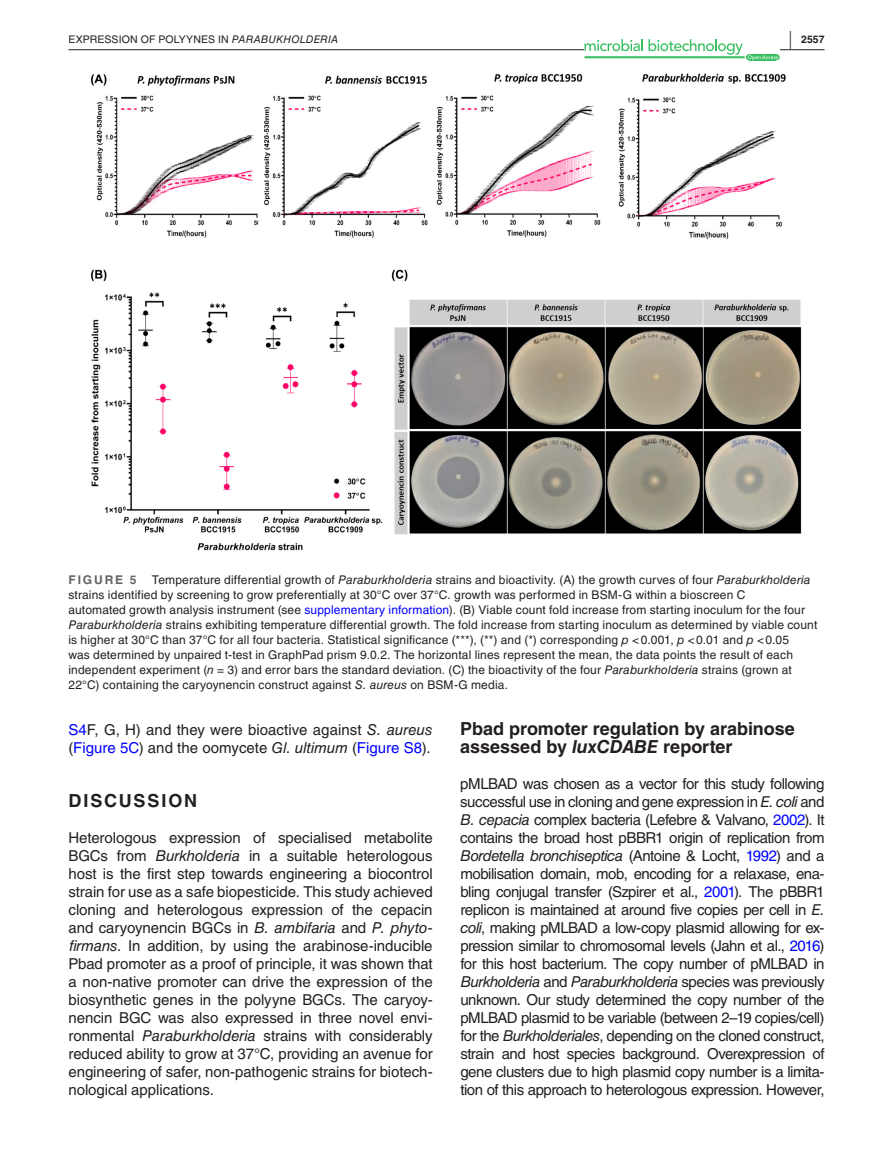
<style>
.page{position:relative;width:893px;height:1174px;background:#fff}
.page>*{position:absolute;margin:0;border:0;box-sizing:border-box;transform-origin:0 0}
.t1{font:700 18px/18px "Helvetica LT Std";color:#231f20}
.t2{font:700 18px "Helvetica LT Std";letter-spacing:.105em;color:#231f20}
.t3{font:15px/18px "Helvetica LT Std";letter-spacing:-.005em;color:#231f20;text-align:justify}
.t4{font:12px/15px "Helvetica LT Std";letter-spacing:.01em;color:#231f20}
.t5{font:700 12px "Helvetica LT Std";letter-spacing:.155em;color:#636366}
.t6{font:10.5px "Helvetica LT Std";letter-spacing:.015em;color:#231f20}
.t7{font:700 10.5px "Helvetica LT Std";color:#231f20}
.s1{font-style:italic}
.s2{font-size:18px}
.s3{color:#00f}
</style>
<div class="page">
<hr style="left:68px;top:49px;width:756px;height:1px;background:#231f20">
<svg style="left:584px;top:39px;width:194px;height:21px"></svg>
<img style="left:90px;top:73px;width:712px;height:478px">
<p class="t6" style="left:68px;top:33px;width:271px">EXPRESSION OF POLYYNES IN <span class="s1">PARABUKHOLDERIA</span></p>
<p class="t7" style="left:789px;top:33px;width:36px"><span class="s2">|</span> 2557</p>
<p class="t5" style="left:68px;top:572px;width:70px">FIGURE 5</p>
<p class="t4" style="left:68px;top:572px;width:750px;text-indent:84px">Temperature differential growth of <span class="s1">Paraburkholderia</span> strains and bioactivity. (A) the growth curves of four <span class="s1">Paraburkholderia </span>strains identified by screening to grow preferentially at 30°C over 37°C. growth was performed in BSM-G within a bioscreen C<br>automated growth analysis instrument (see <span class="s3">supplementary information</span>). (B) Viable count fold increase from starting inoculum for the four <span class="s1">Paraburkholderia</span> strains exhibiting temperature differential growth. The fold increase from starting inoculum as determined by viable count is higher at 30°C than 37°C for all four bacteria. Statistical significance (***), (**) and (*) corresponding <span class="s1">p</span> &lt;0.001, <span class="s1">p</span> &lt;0.01 and <span class="s1">p</span> &lt;0.05<br>was determined by unpaired t-test in GraphPad prism 9.0.2. The horizontal lines represent the mean, the data points the result of each independent experiment (<span class="s1">n</span> = 3) and error bars the standard deviation. (C) the bioactivity of the four <span class="s1">Paraburkholderia</span> strains (grown at 22°C) containing the caryoynencin construct against <span class="s1">S. aureus</span> on BSM-G media.</p>
<p class="t3" style="left:68px;top:721px;width:366px"><span class="s3">S4</span>F, G, H) and they were bioactive against <span class="s1">S. aureus </span>(<span class="s3">Figure 5C</span>) and the oomycete <span class="s1">Gl. ultimum</span> (<span class="s3">Figure S8</span>).</p>
<p class="t2" style="left:68px;top:790px;width:130px">DISCUSSION</p>
<p class="t3" style="left:68px;top:829px;width:366px">Heterologous expression of specialised metabolite BGCs from <span class="s1">Burkholderia</span> in a suitable heterologous host is the first step towards engineering a biocontrol strain for use as a safe biopesticide. This study achieved cloning and heterologous expression of the cepacin and caryoynencin BGCs in <span class="s1">B. ambifaria</span> and <span class="s1">P. phyto&shy;firmans</span>. In addition, by using the arabinose-inducible Pbad promoter as a proof of principle, it was shown that a non-native promoter can drive the expression of the biosynthetic genes in the polyyne BGCs. The caryoy&shy;nencin BGC was also expressed in three novel envi&shy;ronmental <span class="s1">Paraburkholderia</span> strains with considerably reduced ability to grow at 37°C, providing an avenue for engineering of safer, non-pathogenic strains for biotech&shy;nological applications.</p>
<p class="t1" style="left:460px;top:719px;width:336px">Pbad promoter regulation by arabinose assessed by <span class="s1">luxCDABE</span> reporter</p>
<p class="t3" style="left:460px;top:775px;width:366px">pMLBAD was chosen as a vector for this study following successful use in cloning and gene expression in <span class="s1">E. coli</span> and <span class="s1">B. cepacia</span> complex bacteria (Lefebre &amp; Valvano, <span class="s3">2002</span>). It contains the broad host pBBR1 origin of replication from <span class="s1">Bordetella bronchiseptica</span> (Antoine &amp; Locht, <span class="s3">1992</span>) and a mobilisation domain, mob, encoding for a relaxase, ena&shy;bling conjugal transfer (Szpirer et al., <span class="s3">2001</span>). The pBBR1 replicon is maintained at around five copies per cell in <span class="s1">E. coli</span>, making pMLBAD a low-copy plasmid allowing for ex&shy;pression similar to chromosomal levels (Jahn et al., <span class="s3">2016</span>) for this host bacterium. The copy number of pMLBAD in <span class="s1">Burkholderia</span> and <span class="s1">Paraburkholderia</span> species was previously unknown. Our study determined the copy number of the pMLBAD plasmid to be variable (between 2–19 copies/cell) for the <span class="s1">Burkholderiales</span>, depending on the cloned construct, strain and host species background. Overexpression of gene clusters due to high plasmid copy number is a limita&shy;tion of this approach to heterologous expression. However,</p>
</div>
